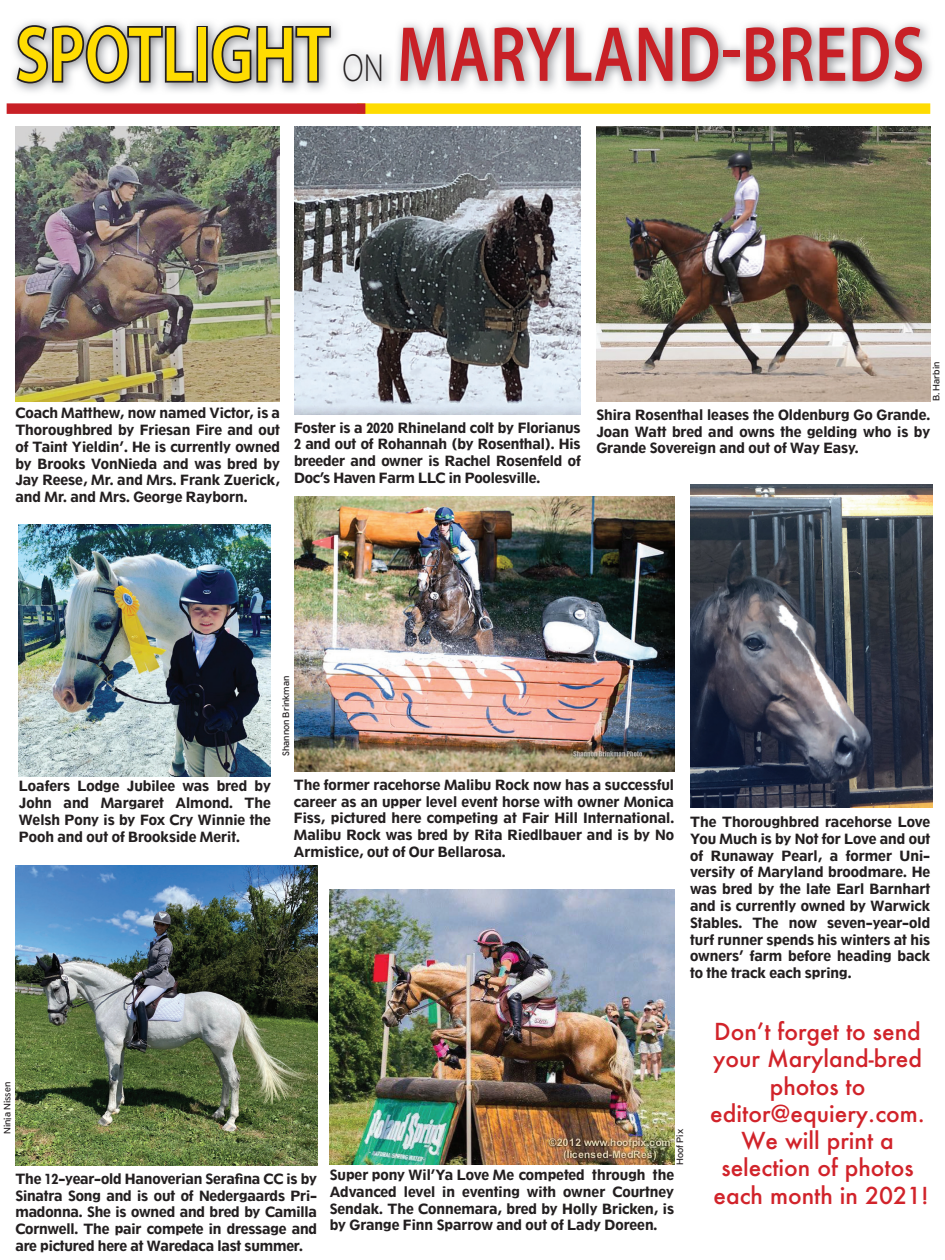
<style>
.page{position:relative;width:945px;height:1260px;background:#fff}
.page>*{position:absolute;margin:0;border:0;box-sizing:border-box;transform-origin:0 0}
.t1{font:600 78.75px "Myriad Pro";letter-spacing:.01em;color:#c82026;scale:.8 1}
.t2{font:500 22.75px/27.3px "Futura";color:#d1232a;text-align:center}
.t3{font:700 14px/16.8px "Tw Cen Class";color:#231f20;text-align:justify}
.t4{font:8.75px "Tw Cen Class";color:#231f20}
.s1{color:#ffdc01}
.s2{font-weight:300;font-size:39.38px;color:#231f20}
</style>
<div class="page">
<img style="left:13px;top:21px;width:918px;height:71px">
<svg style="left:14px;top:23px;width:181px;height:62px;background:#99999b"></svg>
<div style="left:197px;top:26px;width:11px;height:57px;border:4px solid #231f20"></div>
<svg style="left:210px;top:24px;width:123px;height:61px;background:#949496"></svg>
<div style="left:357px;top:103px;width:573px;height:11px;background:#ffdc01"></div>
<div style="left:7px;top:103px;width:358px;height:11px;background:#c82026"></div>
<img style="left:15px;top:126px;width:265px;height:275px">
<img style="left:294px;top:126px;width:287px;height:289px">
<img style="left:596px;top:126px;width:334px;height:275px">
<img style="left:19px;top:524px;width:252px;height:252px">
<img style="left:690px;top:485px;width:242px;height:322px">
<img style="left:294px;top:496px;width:380px;height:275px">
<img style="left:15px;top:865px;width:302px;height:300px">
<img style="left:330px;top:889px;width:344px;height:276px">
<h1 class="t1" style="left:16px;top:4px;width:1137px"><span class="s1">SPOTLIGHT</span> <span class="s2">ON</span> MARYLAND-BREDS</h1>
<p class="t4" style="left:931px;top:401px;width:41px;rotate:-90deg">B. Harbin</p>
<p class="t3" style="left:15px;top:404px;width:266px">Coach Matthew, now named Victor, is a Thoroughbred by Friesan Fire and out of Taint Yieldin’. He is currently owned by Brooks VonNieda and was bred by Jay Reese, Mr. and Mrs. Frank Zuerick, and Mr. and Mrs. George Rayborn.</p>
<p class="t3" style="left:294px;top:419px;width:288px">Foster is a 2020 Rhineland colt by Florianus 2 and out of Rohannah (by Rosenthal). His breeder and owner is Rachel Rosenfeld of Doc’s Haven Farm LLC in Poolesville.</p>
<p class="t3" style="left:596px;top:406px;width:335px">Shira Rosenthal leases the Oldenburg Go Grande.<br>Joan Watt bred and owns the gelding who is by Grande Sovereign and out of Way Easy.</p>
<p class="t4" style="left:280px;top:756px;width:82px;rotate:-90deg">Shannon Brinkman</p>
<p class="t3" style="left:19px;top:777px;width:254px">Loafers Lodge Jubilee was bred by John and Margaret Almond. The Welsh Pony is by Fox Cry Winnie the Pooh and out of Brookside Merit.</p>
<p class="t3" style="left:294px;top:776px;width:382px">The former racehorse Malibu Rock now has a successful career as an upper level event horse with owner Monica Fiss, pictured here competing at Fair Hill International.<br>Malibu Rock was bred by Rita Riedlbauer and is by No Armistice, out of Our Bellarosa.</p>
<p class="t3" style="left:690px;top:813px;width:242px">The Thoroughbred racehorse Love You Much is by Not for Love and out of Runaway Pearl, a former Uni&shy;versity of Maryland broodmare. He was bred by the late Earl Barnhart and is currently owned by Warwick Stables. The now seven-year-old turf runner spends his winters at his owners’ farm before heading back to the track each spring.</p>
<p class="t4" style="left:2px;top:1134px;width:54px;rotate:-90deg">Ninja Nissen</p>
<p class="t3" style="left:15px;top:1170px;width:303px">The 12-year-old Hanoverian Serafina CC is by Sinatra Song and is out of Nedergaards Pri&shy;madonna. She is owned and bred by Camilla Cornwell. The pair compete in dressage and are pictured here at Waredaca last summer.</p>
<p class="t4" style="left:674px;top:1165px;width:37px;rotate:-90deg">Hoof Pix</p>
<p class="t3" style="left:330px;top:1166px;width:346px">Super pony Wil’Ya Love Me competed through the Advanced level in eventing with owner Courtney Sendak. The Connemara, bred by Holly Bricken, is by Grange Finn Sparrow and out of Lady Doreen.</p>
<h2 class="t2" style="left:710px;top:1018px;width:220px">Donʼt forget to send your Maryland-bred photos to editor@equiery.com.<br>We will print a selection of photos each month in 2021!</h2>
</div>
